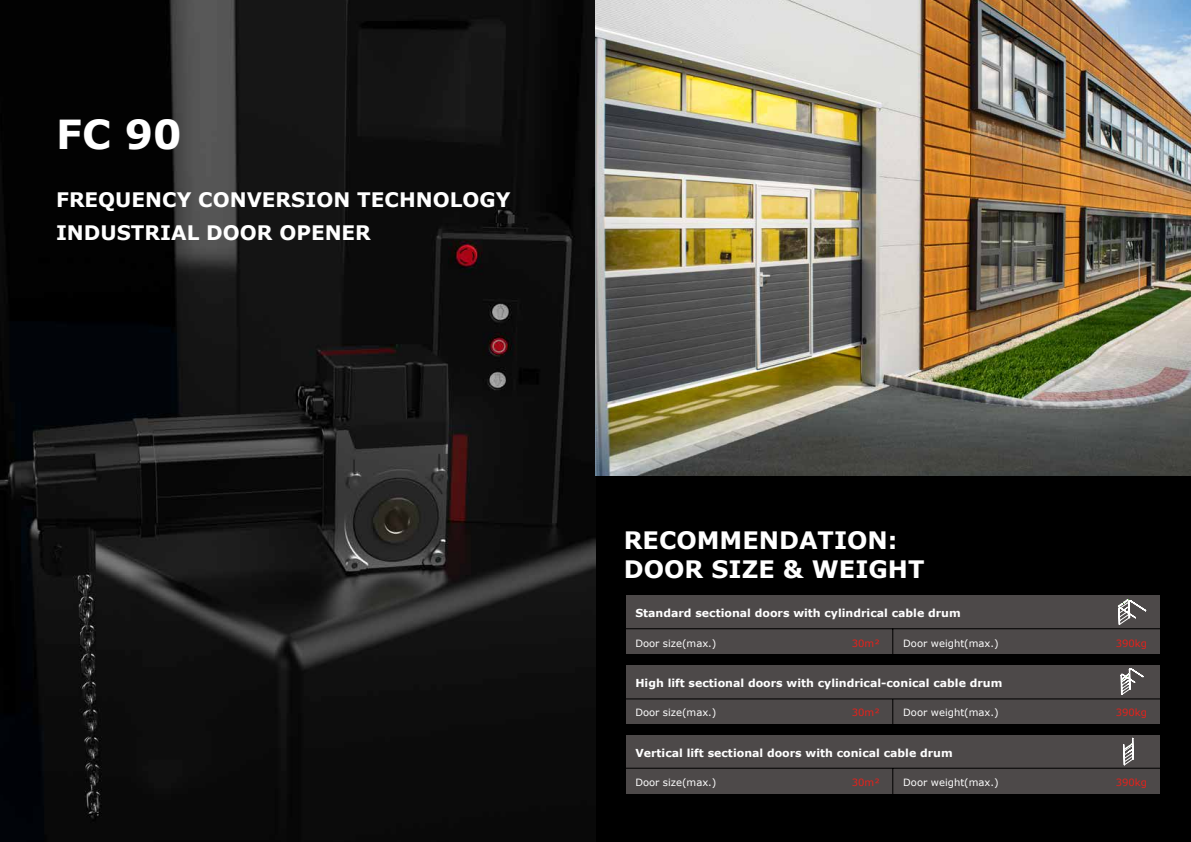
<style>
.page{position:relative;width:1191px;height:842px;background:#fff}
.page>*{position:absolute;margin:0;border:0;box-sizing:border-box;transform-origin:0 0}
.t1{font:700 40px "Verdana";color:#fff}
.t2{font:700 24px/28.8px "Verdana";color:#fff}
.t3{font:700 20px/33.2px "Verdana";color:#fff}
.t4{font:700 11px "Verdana";color:#fff}
.t5{font:10px "Verdana";color:#fff}
.t6{font:10px "Verdana";color:#e7201a}
</style>
<div class="page">
<div style="left:587px;top:0;width:604px;height:842px;background:#000"></div>
<img style="left:0;top:0;width:595px;height:842px">
<img style="left:595px;top:0;width:596px;height:475px">
<div style="left:626px;top:629px;width:533px;height:25px;background:#4d4949"></div>
<div style="left:626px;top:768px;width:533px;height:25px;background:#4d4949"></div>
<div style="left:626px;top:698px;width:533px;height:26px;background:#4d4949"></div>
<div style="left:626px;top:595px;width:533px;height:34px;background:#4d4949"></div>
<div style="left:626px;top:665px;width:533px;height:33px;background:#4d4949"></div>
<div style="left:626px;top:735px;width:533px;height:33px;background:#4d4949"></div>
<hr style="left:624px;top:628px;width:537px;height:1px;background:#000">
<hr style="left:625px;top:698px;width:537px;height:1px;background:#000">
<hr style="left:624px;top:768px;width:537px;height:1px;background:#000">
<svg style="left:892px;top:629px;width:1px;height:25px"></svg>
<svg style="left:892px;top:699px;width:1px;height:25px"></svg>
<svg style="left:892px;top:769px;width:1px;height:25px"></svg>
<svg style="left:1117px;top:599px;width:43px;height:195px"></svg>
<h1 class="t1" style="left:56px;top:109px;width:127px">FC 90</h1>
<h3 class="t3" style="left:56px;top:183px;width:456px">FREQUENCY CONVERSION TECHNOLOGY<br>INDUSTRIAL DOOR OPENER</h3>
<h2 class="t2" style="left:624px;top:526px;width:302px">RECOMMENDATION:<br>DOOR SIZE &amp; WEIGHT</h2>
<p class="t4" style="left:635px;top:606px;width:327px">Standard sectional doors with cylindrical cable drum</p>
<p class="t5" style="left:635px;top:637px;width:83px">Door size(max.)</p>
<p class="t6" style="left:852px;top:637px;width:29px">30m²</p>
<p class="t5" style="left:903px;top:637px;width:97px">Door weight(max.)</p>
<p class="t6" style="left:1115px;top:637px;width:33px">390kg</p>
<p class="t4" style="left:635px;top:676px;width:368px">High lift sectional doors with cylindrical-conical cable drum</p>
<p class="t5" style="left:635px;top:706px;width:83px">Door size(max.)</p>
<p class="t6" style="left:852px;top:706px;width:29px">30m²</p>
<p class="t5" style="left:903px;top:706px;width:97px">Door weight(max.)</p>
<p class="t6" style="left:1115px;top:706px;width:33px">390kg</p>
<p class="t4" style="left:635px;top:746px;width:319px">Vertical lift sectional doors with conical cable drum</p>
<p class="t5" style="left:635px;top:775px;width:83px">Door size(max.)</p>
<p class="t6" style="left:852px;top:775px;width:29px">30m²</p>
<p class="t5" style="left:903px;top:775px;width:97px">Door weight(max.)</p>
<p class="t6" style="left:1115px;top:775px;width:33px">390kg</p>
</div>
